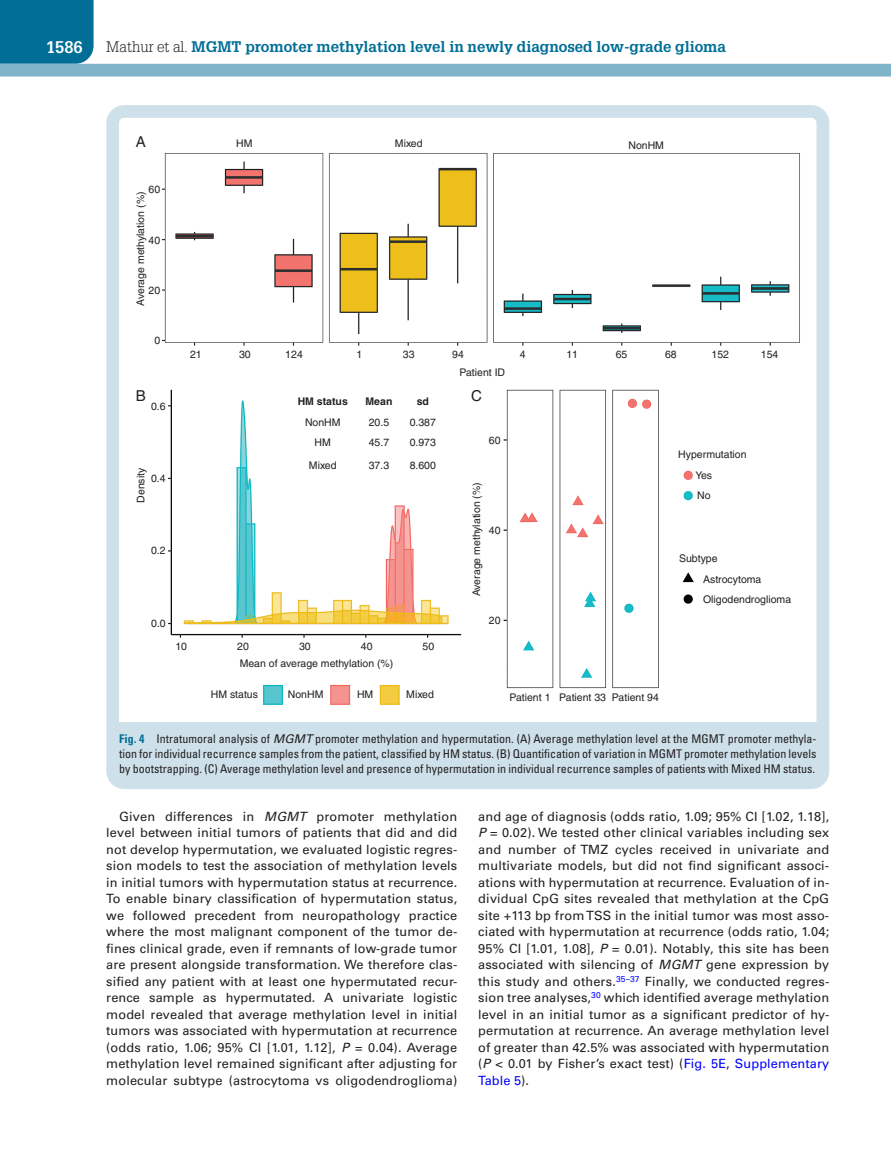
<style>
.page{position:relative;width:891px;height:1175px;background:#fff}
.page>*{position:absolute;margin:0;border:0;box-sizing:border-box;transform-origin:0 0}
.t1{font:700 16.5px "Glypha LT Std";color:#fff}
.t2{font:700 15px "Glypha LT Std";color:#006e96}
.t3{font:15px "Helvetica";color:#231f20}
.t4{font:12.75px/16.5px "Univers LT Std";letter-spacing:.01em;color:#231f20;text-align:justify}
.t5{font:condensed 12px/15px "Univers LT Std";color:#231f20;text-align:justify}
.t6{font:10.5px/20.2px "Helvetica";color:#231f20}
.t7{font:700 10.5px "Helvetica";color:#231f20}
.s1{font-weight:300;color:#231f20}
.s2{font-weight:700;color:#006e96}
.s3{font-style:italic;font-stretch:normal}
.s4{font-style:italic}
.s5{color:#00f}
</style>
<div class="page">
<div style="left:0;top:0;width:94px;height:64px;background:#006e96"></div>
<div style="left:0;top:64px;width:891px;height:12px;background:#7fb4ca"></div>
<div style="left:110px;top:722px;width:716px;height:58px;background:#cee0ea"></div>
<img style="left:162px;top:153px;width:638px;height:552px">
<div style="left:106px;top:105px;width:723px;height:684px;border:13px solid #cee0ea;border-radius:12px"></div>
<p class="t1" style="left:46px;top:37px;width:38px">1586</p>
<p class="t2" style="left:106px;top:37px;width:621px"><span class="s1">Mathur et al.</span> MGMT promoter methylation level in newly diagnosed low-grade glioma</p>
<p class="t3" style="left:136px;top:133px;width:12px">A</p>
<p class="t6" style="left:236px;top:133px;width:18px">HM</p>
<p class="t6" style="left:395px;top:133px;width:29px">Mixed</p>
<p class="t6" style="left:149px;top:179px;width:13px">60</p>
<p class="t6" style="left:130px;top:305px;width:115px;rotate:-90deg">Average methylation (%)</p>
<p class="t6" style="left:149px;top:230px;width:13px">40</p>
<p class="t6" style="left:149px;top:280px;width:13px">20</p>
<p class="t6" style="left:154px;top:330px;width:7px">0</p>
<p class="t6" style="left:628px;top:135px;width:37px">NonHM</p>
<p class="t6" style="left:239px;top:344px;width:13px">30</p>
<p class="t6" style="left:285px;top:344px;width:19px">124</p>
<p class="t6" style="left:520px;top:344px;width:7px">4</p>
<p class="t6" style="left:566px;top:344px;width:13px">11</p>
<p class="t6" style="left:616px;top:344px;width:13px">65</p>
<p class="t6" style="left:665px;top:344px;width:13px">68</p>
<p class="t6" style="left:712px;top:344px;width:19px">152</p>
<p class="t6" style="left:761px;top:344px;width:19px">154</p>
<p class="t6" style="left:190px;top:344px;width:13px">21</p>
<p class="t6" style="left:356px;top:344px;width:7px">1</p>
<p class="t6" style="left:403px;top:344px;width:13px">33</p>
<p class="t6" style="left:452px;top:344px;width:13px">94</p>
<p class="t6" style="left:460px;top:362px;width:47px">Patient ID</p>
<p class="t3" style="left:136px;top:387px;width:12px">B</p>
<p class="t3" style="left:471px;top:387px;width:12px">C</p>
<p class="t7" style="left:298px;top:395px;width:52px">HM status</p>
<p class="t7" style="left:366px;top:395px;width:28px">Mean</p>
<p class="t7" style="left:417px;top:395px;width:14px">sd</p>
<p class="t6" style="left:151px;top:396px;width:16px">0.6</p>
<p class="t6" style="left:131px;top:503px;width:37px;rotate:-90deg">Density</p>
<p class="t6" style="left:151px;top:468px;width:16px">0.4</p>
<p class="t6" style="left:151px;top:540px;width:16px">0.2</p>
<p class="t6" style="left:305px;top:412px;width:37px;text-align:center">NonHM<br>HM</p>
<p class="t6" style="left:309px;top:455px;width:29px">Mixed</p>
<p class="t6" style="left:369px;top:412px;width:22px">20.5<br>45.7</p>
<p class="t6" style="left:369px;top:455px;width:22px">37.3</p>
<p class="t6" style="left:410px;top:412px;width:28px">0.387<br>0.973</p>
<p class="t6" style="left:410px;top:455px;width:28px">8.600</p>
<p class="t6" style="left:151px;top:613px;width:16px">0.0</p>
<p class="t6" style="left:175px;top:636px;width:13px">10</p>
<p class="t6" style="left:237px;top:636px;width:13px">20</p>
<p class="t6" style="left:240px;top:637px;width:155px;line-height:17.2px;text-indent:59px">30<br>Mean of average methylation (%)</p>
<p class="t6" style="left:211px;top:684px;width:49px">HM status</p>
<p class="t6" style="left:288px;top:684px;width:37px">NonHM</p>
<p class="t6" style="left:357px;top:684px;width:18px">HM</p>
<p class="t6" style="left:406px;top:684px;width:29px">Mixed</p>
<p class="t6" style="left:361px;top:636px;width:13px">40</p>
<p class="t6" style="left:423px;top:636px;width:13px">50</p>
<p class="t6" style="left:489px;top:430px;width:13px">60</p>
<p class="t6" style="left:466px;top:596px;width:115px;rotate:-90deg">Average methylation (%)</p>
<p class="t6" style="left:489px;top:520px;width:13px">40</p>
<p class="t6" style="left:489px;top:610px;width:13px">20</p>
<p class="t6" style="left:509px;top:687px;width:151px">Patient 1 Patient 33 Patient 94</p>
<p class="t6" style="left:696px;top:443px;width:52px;line-height:20.9px;text-indent:-17px">Hypermutation<br>Yes<br>No</p>
<p class="t6" style="left:679px;top:547px;width:40px">Subtype</p>
<p class="t6" style="left:703px;top:568px;width:90px;line-height:20.7px">Astrocytoma<br>Oligodendroglioma</p>
<p class="t5" style="left:119px;top:731px;width:699px"><span class="s2">Fig. 4</span> Intratumoral analysis of <span class="s3">MGMT</span> promoter methylation and hypermutation. (A) Average methylation level at the MGMT promoter methyla&shy;tion for individual recurrence samples from the patient, classified by HM status. (B) Quantification of variation in MGMT promoter methylation levels by bootstrapping. (C) Average methylation level and presence of hypermutation in individual recurrence samples of patients with Mixed HM status.</p>
<p class="t4" style="left:106px;top:808px;width:353px;text-indent:13px">Given differences in <span class="s4">MGMT</span> promoter methylation level between initial tumors of patients that did and did not develop hypermutation, we evaluated logistic regres&shy;sion models to test the association of methylation levels in initial tumors with hypermutation status at recurrence.<br>To enable binary classification of hypermutation status, we followed precedent from neuropathology practice where the most malignant component of the tumor de&shy;fines clinical grade, even if remnants of low-grade tumor are present alongside transformation. We therefore clas&shy;sified any patient with at least one hypermutated recur&shy;rence sample as hypermutated. A univariate logistic model revealed that average methylation level in initial tumors was associated with hypermutation at recurrence (odds ratio, 1.06; 95% CI [1.01, 1.12], <span class="s4">P</span> = 0.04). Average methylation level remained significant after adjusting for molecular subtype (astrocytoma vs oligodendroglioma)</p>
<p class="t4" style="left:478px;top:808px;width:353px">and age of diagnosis (odds ratio, 1.09; 95% CI [1.02, 1.18], <span class="s4">P</span> = 0.02). We tested other clinical variables including sex and number of TMZ cycles received in univariate and multivariate models, but did not find significant associ&shy;ations with hypermutation at recurrence. Evaluation of in&shy;dividual CpG sites revealed that methylation at the CpG site +113 bp from TSS in the initial tumor was most asso&shy;ciated with hypermutation at recurrence (odds ratio, 1.04; 95% CI [1.01, 1.08], <span class="s4">P</span> = 0.01). Notably, this site has been associated with silencing of <span class="s4">MGMT</span> gene expression by this study and others.<sup>35–37</sup> Finally, we conducted regres&shy;sion tree analyses,<sup>30</sup> which identified average methylation level in an initial tumor as a significant predictor of hy&shy;permutation at recurrence. An average methylation level of greater than 42.5% was associated with hypermutation (<span class="s4">P</span> &lt; 0.01 by Fisher’s exact test) (<span class="s5">Fig. 5E</span>, <span class="s5">Supplementary Table 5</span>).</p>
</div>
